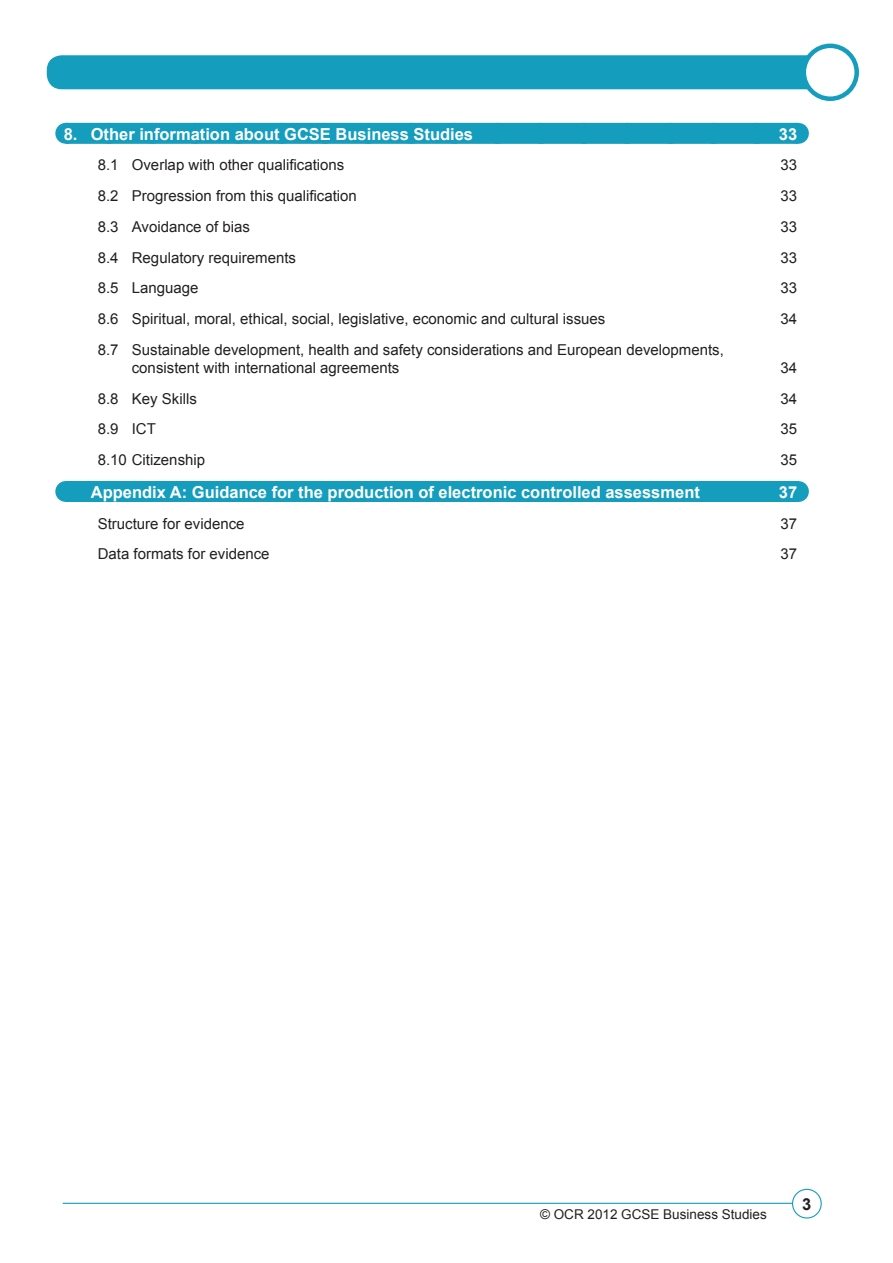
<style>
.page{position:relative;width:893px;height:1263px;background:#fff}
.page>*{position:absolute;margin:0;border:0;box-sizing:border-box;transform-origin:0 0}
.TOC_L1{font:700 16.5px "Arial";color:#fff}
.t1{font:700 16.5px "Arial";color:#231f20}
.TOC_L2{font:15px/18px "Arial";color:#231f20}
.t2{font:13.5px "Arial";color:#231f20}
.s1{font-size:9px;color:#159dbe}
</style>
<div class="page">
<div style="left:47px;top:55px;width:782px;height:34px;background:#159dbe;border-radius:15px"></div>
<div style="left:804px;top:46px;width:53px;height:53px;background:#fff;border-radius:50%"></div>
<div style="left:801px;top:44px;width:58px;height:57px;border:4px solid #159dbe;border-radius:50%"></div>
<hr style="left:63px;top:1203px;width:730px;height:1px;background:#159dbe">
<div style="left:792px;top:1189px;width:30px;height:29px;border:1px solid #159dbe;border-radius:50%"></div>
<div style="left:66px;top:123px;width:731px;height:21px;background:#159dbe"></div>
<svg style="left:110px;top:143px;width:666px;height:1px"></svg>
<svg style="left:797px;top:123px;width:1px;height:21px"></svg>
<div style="left:66px;top:481px;width:731px;height:21px;background:#159dbe"></div>
<svg style="left:797px;top:481px;width:1px;height:21px"></svg>
<p class="TOC_L1" style="left:64px;top:123px;width:411px">8. Other information about GCSE Business Studies</p>
<p class="TOC_L1" style="left:779px;top:123px;width:20px">33</p>
<p class="TOC_L2" style="left:98px;top:156px;width:248px">8.1 Overlap with other qualifications</p>
<p class="TOC_L2" style="left:781px;top:156px;width:18px">33</p>
<p class="TOC_L2" style="left:98px;top:187px;width:261px">8.2 Progression from this qualification</p>
<p class="TOC_L2" style="left:781px;top:187px;width:18px">33</p>
<p class="TOC_L2" style="left:98px;top:218px;width:154px">8.3 Avoidance of bias</p>
<p class="TOC_L2" style="left:781px;top:218px;width:18px">33</p>
<p class="TOC_L2" style="left:98px;top:248px;width:200px">8.4 Regulatory requirements</p>
<p class="TOC_L2" style="left:781px;top:248px;width:18px">33</p>
<p class="TOC_L2" style="left:98px;top:279px;width:102px">8.5 Language</p>
<p class="TOC_L2" style="left:781px;top:279px;width:18px">33</p>
<p class="TOC_L2" style="left:98px;top:310px;width:509px">8.6 Spiritual, moral, ethical, social, legislative, economic and cultural issues</p>
<p class="TOC_L2" style="left:781px;top:310px;width:18px">34</p>
<p class="TOC_L2" style="left:132px;top:341px;width:594px;text-indent:-34px">8.7 Sustainable development, health and safety considerations and European developments, consistent with international agreements</p>
<p class="TOC_L2" style="left:781px;top:359px;width:18px">34</p>
<p class="TOC_L2" style="left:98px;top:390px;width:101px">8.8 Key Skills</p>
<p class="TOC_L2" style="left:781px;top:390px;width:18px">34</p>
<p class="TOC_L2" style="left:98px;top:420px;width:60px">8.9 ICT</p>
<p class="TOC_L2" style="left:781px;top:420px;width:18px">35</p>
<p class="TOC_L2" style="left:98px;top:451px;width:109px">8.10 Citizenship</p>
<p class="TOC_L2" style="left:781px;top:451px;width:18px">35</p>
<p class="TOC_L1" style="left:64px;top:481px;width:638px"><span class="s1">9.</span> Appendix A: Guidance for the production of electronic controlled assessment</p>
<p class="TOC_L1" style="left:779px;top:481px;width:20px">37</p>
<p class="TOC_L2" style="left:98px;top:514px;width:148px">Structure for evidence</p>
<p class="TOC_L2" style="left:781px;top:514px;width:18px">37</p>
<p class="TOC_L2" style="left:98px;top:545px;width:173px">Data formats for evidence</p>
<p class="TOC_L2" style="left:781px;top:545px;width:18px">37</p>
<p class="t2" style="left:540px;top:1205px;width:228px">© OCR 2012 GCSE Business Studies</p>
<p class="t1" style="left:802px;top:1193px;width:11px">3</p>
</div>
